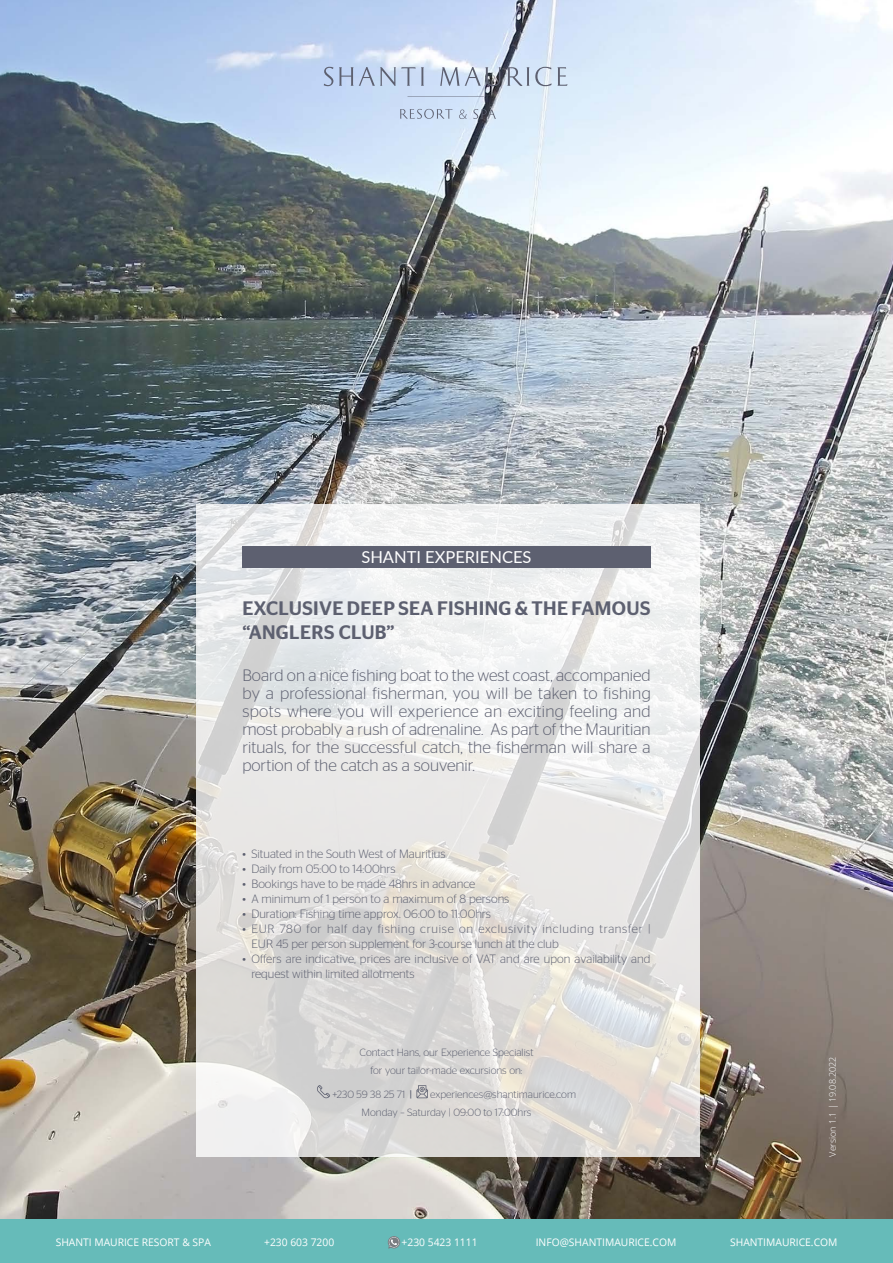
<style>
.page{position:relative;width:893px;height:1263px;background:#fff}
.page>*{position:absolute;margin:0;border:0;box-sizing:border-box;transform-origin:0 0}
.t1{font:500 19.5px/24px "Stag Sans";letter-spacing:.02em;color:#5d6070}
.t2{font:300 16.5px/18px "Stag Sans";color:#5d6070;text-align:justify}
.t3{font:16.5px "Lato";color:#fff}
.t4{font:300 12px/15px "Stag Sans";color:#5d6070}
.t5{font:300 12px/15px "Stag Sans";letter-spacing:.05em;color:#5d6070}
.t6{font:300 10.5px/18px "Stag Sans";color:#5d6070;text-align:center}
.t7{font:10.5px "Open Sans";color:#fff}
.t8{font:300 9px "Open Sans";color:#fff}
.s1{font-weight:400}
</style>
<div class="page">
<img style="left:0;top:0;width:893px;height:1220px">
<div style="left:0;top:1220px;width:893px;height:43px;background:#66bbb9"></div>
<svg style="left:388px;top:1236px;width:12px;height:12px"></svg>
<svg style="left:324px;top:67px;width:243px;height:30px"></svg>
<svg style="left:400px;top:109px;width:52px;height:10px"></svg>
<svg style="left:473px;top:109px;width:23px;height:10px"></svg>
<svg style="left:459px;top:110px;width:8px;height:9px"></svg>
<svg style="left:196px;top:504px;width:503px;height:653px"></svg>
<div style="left:242px;top:546px;width:409px;height:21px;background:#5d6070"></div>
<svg style="left:316px;top:1085px;width:14px;height:14px"></svg>
<svg style="left:416px;top:1085px;width:12px;height:13px"></svg>
<p class="t3" style="left:361px;top:545px;width:172px">SHANTI EXPERIENCES</p>
<p class="t1" style="left:242px;top:596px;width:410px">EXCLUSIVE DEEP SEA FISHING &amp; THE FAMOUS “ANGLERS CLUB”</p>
<p class="t2" style="left:242px;top:666px;width:410px">Board on a nice fishing boat to the west coast, accompanied by a professional fisherman, you will be taken to fishing spots where you will experience an exciting feeling and most probably a rush of adrenaline. As part of the Mauritian rituals, for the successful catch, the fisherman will share a portion of the catch as a souvenir.</p>
<p class="t4" style="left:242px;top:846px;width:205px">• Situated in the South West of Mauritius</p>
<p class="t4" style="left:242px;top:861px;width:155px">• Daily from 05:00 to 14:00hrs</p>
<p class="t4" style="left:242px;top:876px;width:234px">• Bookings have to be made 48hrs in advance</p>
<p class="t4" style="left:242px;top:891px;width:269px">• A minimum of 1 person to a maximum of 8 persons</p>
<p class="t4" style="left:242px;top:906px;width:250px">• Duration: Fishing time approx. 06:00 to 11:00hrs</p>
<p class="t5" style="left:251px;top:921px;width:401px;text-indent:-9px">• EUR 780 for half day fishing cruise on exclusivity including transfer |<br>EUR 45 per person supplement for 3-course lunch at the club</p>
<p class="t4" style="left:251px;top:951px;width:401px;text-indent:-9px">• Offers are indicative, prices are inclusive of VAT and are upon availability and request within limited allotments</p>
<p class="t6" style="left:359px;top:1043px;width:175px">Contact Hans, our Experience Specialist for your tailor-made excursions on:</p>
<p class="t6" style="left:332px;top:1085px;width:81px">+230 59 38 25 71 <span class="s1">|</span></p>
<p class="t6" style="left:430px;top:1085px;width:147px">experiences@shantimaurice.com</p>
<p class="t6" style="left:362px;top:1103px;width:171px">Monday – Saturday | 09:00 to 17:00hrs</p>
<p class="t8" style="left:826px;top:1157px;width:102px;rotate:-90deg">Version 1.1 | 19.08.2022</p>
<p class="t7" style="left:56px;top:1234px;width:157px">SHANTI MAURICE RESORT &amp; SPA</p>
<p class="t7" style="left:264px;top:1234px;width:72px">+230 603 7200</p>
<p class="t7" style="left:402px;top:1234px;width:77px">+230 5423 1111</p>
<p class="t7" style="left:536px;top:1234px;width:142px">INFO@SHANTIMAURICE.COM</p>
<p class="t7" style="left:730px;top:1234px;width:109px">SHANTIMAURICE.COM</p>
</div>
